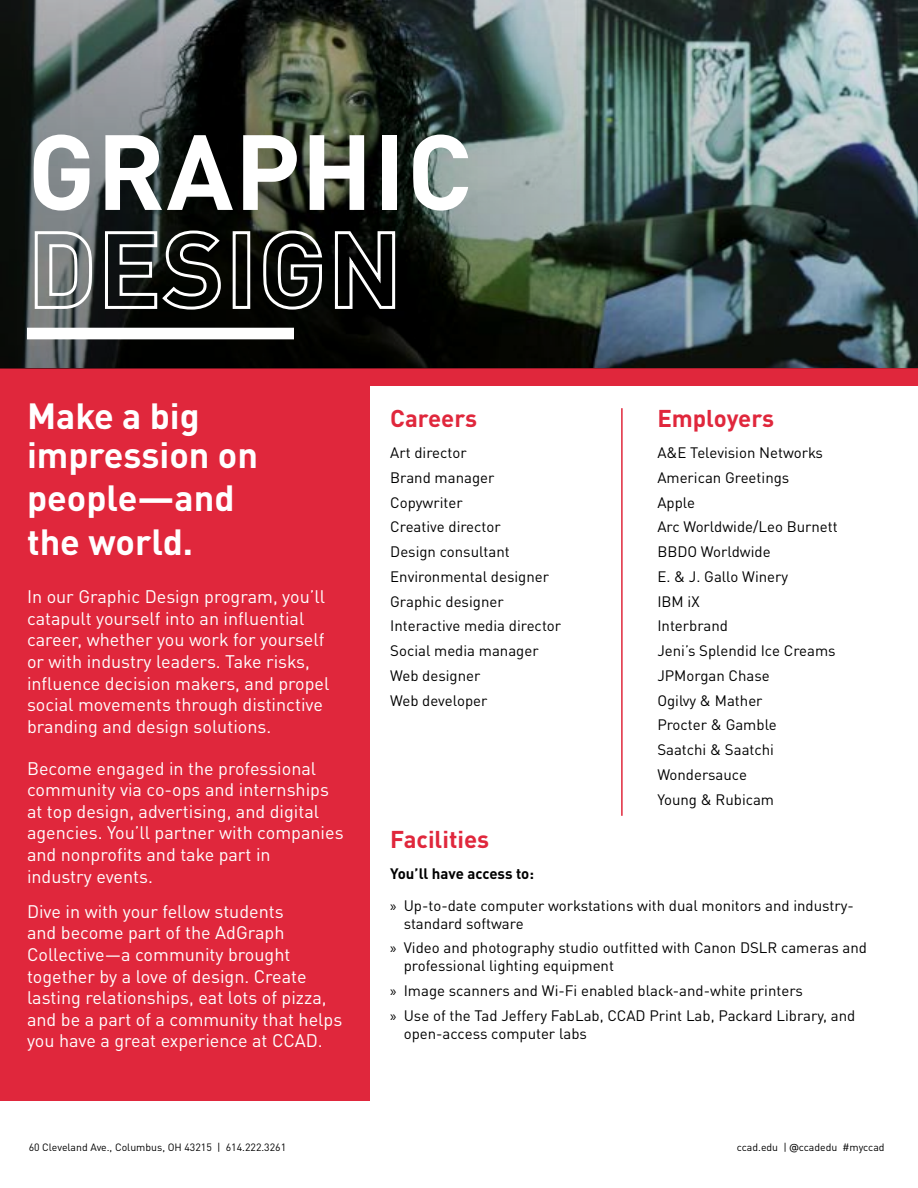
<style>
.page{position:relative;width:918px;height:1188px;background:#fff}
.page>*{position:absolute;margin:0;border:0;box-sizing:border-box;transform-origin:0 0}
.t1{font:700 105px/97.5px "DINOT";letter-spacing:.01em;color:#fff}
.t2{font:700 36px/39px "DINOT";color:#fff}
.t3{font:700 24px "DINOT";color:#e0273c}
.t4{font:18px/21.6px "DINOT";color:#fff}
.t5{font:15px/24.8px "DINOT";color:#000101}
.t6{font:10.5px "DINOT";color:#000101}
.s1{font-weight:700}
.s2{font-family:"Myriad Pro"}
.s3{font-family:"DIN2014"}
</style>
<div class="page">
<img style="left:0;top:0;width:918px;height:368px">
<div style="left:0;top:368px;width:918px;height:733px;background:#e0273c"></div>
<div style="left:370px;top:387px;width:548px;height:801px;background:#fff"></div>
<div style="left:27px;top:328px;width:267px;height:11px;background:#fff"></div>
<hr style="left:621px;top:408px;width:2px;height:408px;background:#e0273c">
<h1 class="t1" style="left:28px;top:120px;width:446px">GRAPHIC<br>DESIGN</h1>
<h2 class="t2" style="left:27px;top:396px;width:233px">Make a big impression on</h2>
<h2 class="t2" style="left:27px;top:476px;width:209px;line-height:43.2px">people—and the world.</h2>
<p class="t4" style="left:27px;top:586px;width:304px">In our Graphic Design program, you’ll catapult yourself into an influential career, whether you work for yourself or with industry leaders. Take risks, influence decision makers, and propel social movements through distinctive branding and design solutions.</p>
<p class="t4" style="left:27px;top:757px;width:318px">Become engaged in the professional community via co-ops and internships at top design, advertising, and digital agencies. You’ll partner with companies and nonprofits and take part in<br>industry events.</p>
<p class="t4" style="left:27px;top:900px;width:317px">Dive in with your fellow students<br>and become part of the AdGraph Collective—a community brought together by a love of design. Create lasting relationships, eat lots of pizza, and be a part of a community that helps you have a great experience at CCAD.</p>
<p class="t6" style="left:29px;top:1141px;width:259px">60 Cleveland Ave., Columbus, OH 43215 | 614.222.3261</p>
<h3 class="t3" style="left:390px;top:402px;width:88px">Careers</h3>
<p class="t5" style="left:390px;top:440px;width:172px">Art director<br>Brand manager<br>Copywriter<br>Creative director<br>Design consultant<br>Environmental designer<br>Graphic designer<br>Interactive media director<br>Social media manager<br>Web designer<br>Web developer</p>
<h3 class="t3" style="left:657px;top:402px;width:118px">Employers</h3>
<p class="t5" style="left:657px;top:440px;width:182px">A&amp;E Television Networks<br>American Greetings<br>Apple<br>Arc Worldwide/Leo Burnett<br>BBDO Worldwide<br>E. &amp; J. Gallo Winery<br>IBM iX<br>Interbrand<br>Jeni’s Splendid Ice Creams<br>JPMorgan Chase<br>Ogilvy &amp; Mather<br>Procter &amp; Gamble<br>Saatchi &amp; Saatchi<br>Wondersauce<br>Young &amp; Rubicam</p>
<h3 class="t3" style="left:390px;top:823px;width:100px">Facilities</h3>
<p class="t5" style="left:390px;top:858px;width:465px;line-height:31.5px"><span class="s1">You’ll have access to:<br></span><span class="s2">»</span> Up-to-date computer workstations with dual monitors and industry-</p>
<p class="t5" style="left:390px;top:911px;width:478px;text-indent:14px">standard software<br><span class="s2">»</span> Video and photography studio outfitted with Canon DSLR cameras and</p>
<p class="t5" style="left:390px;top:953px;width:467px;text-indent:14px">professional lighting equipment<br><span class="s2">»</span> Image scanners and Wi-Fi enabled black-and-white printers<br><span class="s2">»</span> Use of the Tad Jeffery FabLab, CCAD Print Lab, Packard Library, and</p>
<p class="t5" style="left:404px;top:1021px;width:185px">open-access computer labs</p>
<p class="t6" style="left:737px;top:1141px;width:149px">ccad.edu | <span class="s3">@</span>ccadedu #myccad</p>
</div>
